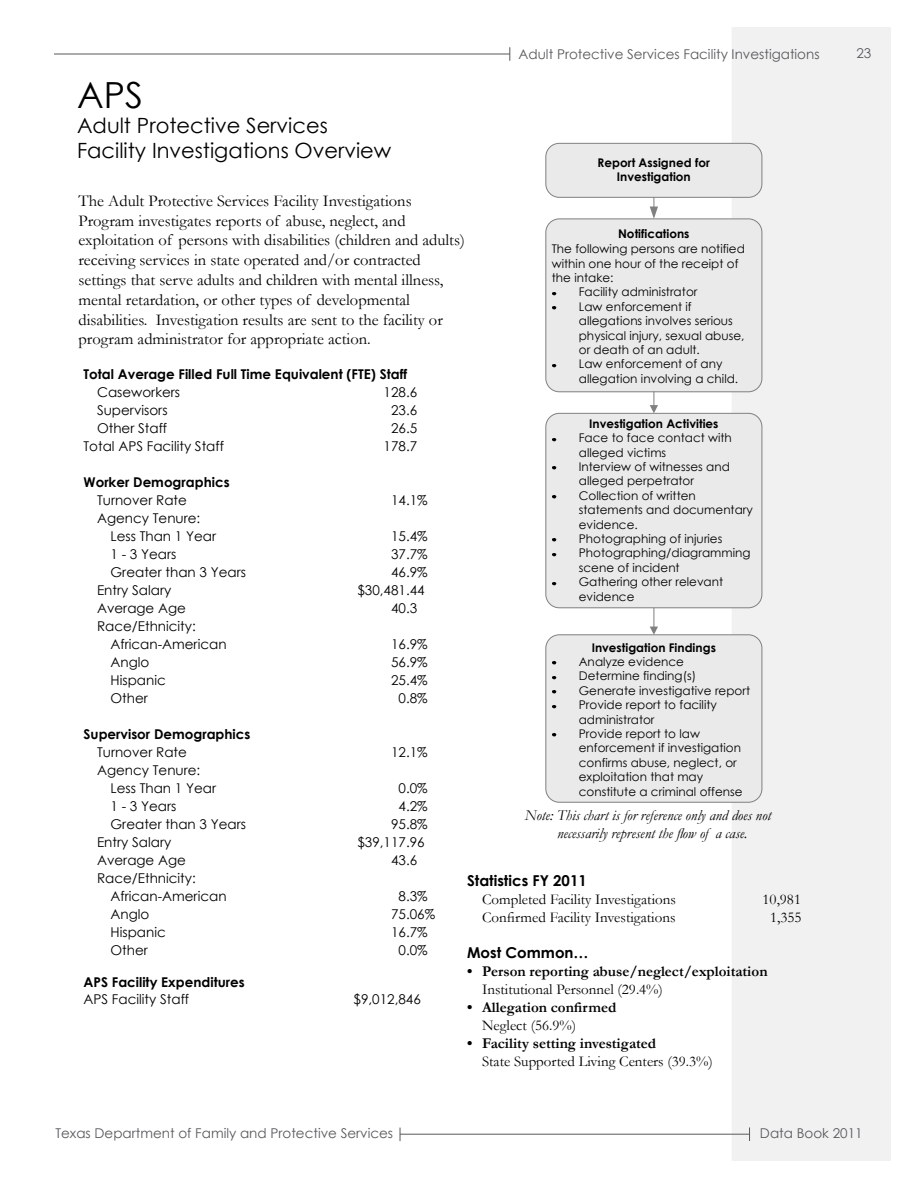
<style>
.page{position:relative;width:918px;height:1188px;background:#fff}
.page>*{position:absolute;margin:0;border:0;box-sizing:border-box;transform-origin:0 0}
.t1{font:36px "Century Gothic";color:#000}
.t2{font:21px/25.2px "Century Gothic";color:#000}
.t3{font:16.5px/19.8px "Garamond";color:#000}
.t4{font:15px "Garamond";color:#000}
.t5{font:700 15px "Garamond";color:#000}
.t6{font:italic 15px/18px "Garamond";color:#000;text-align:center}
.t7{font:700 15px "Century Gothic";color:#000}
.t8{font:13.5px/18px "Century Gothic";color:#000}
.t9{font:700 13.5px "Century Gothic";color:#000}
.t10{font:13.5px "Century Gothic";color:#58595b}
.t11{font:12px/14.4px "Century Gothic";color:#000}
.t12{font:700 12px/14.4px "Century Gothic";color:#000;text-align:center}
</style>
<div class="page">
<div style="left:732px;top:28px;width:158px;height:1132px;background:#f1f1f2"></div>
<div style="left:732px;top:27px;width:159px;height:1134px;border:2px solid #f1f1f2"></div>
<hr style="left:400px;top:1134px;width:349px;height:1px;background:#58595b">
<svg style="left:400px;top:1128px;width:1px;height:13px"></svg>
<svg style="left:749px;top:1127px;width:1px;height:14px"></svg>
<hr style="left:54px;top:54px;width:456px;height:1px;background:#58595b">
<svg style="left:510px;top:47px;width:1px;height:14px"></svg>
<div style="left:546px;top:143px;width:216px;height:54px;background:#eaeaea;border-radius:13px"></div>
<div style="left:546px;top:143px;width:216px;height:55px;border:1px solid #808080;border-radius:13px"></div>
<div style="left:546px;top:219px;width:216px;height:173px;background:#eaeaea;border-radius:13px"></div>
<div style="left:546px;top:219px;width:216px;height:173px;border:1px solid #808080;border-radius:13px"></div>
<img style="left:552px;top:292px;width:4px;height:15px">
<img style="left:552px;top:364px;width:4px;height:4px">
<div style="left:546px;top:635px;width:216px;height:167px;background:#eaeaea;border-radius:13px"></div>
<div style="left:546px;top:635px;width:216px;height:167px;border:1px solid #808080;border-radius:13px"></div>
<img style="left:552px;top:676px;width:4px;height:15px">
<img style="left:552px;top:705px;width:4px;height:4px">
<svg style="left:650px;top:197px;width:8px;height:22px"></svg>
<svg style="left:650px;top:608px;width:8px;height:27px"></svg>
<div style="left:546px;top:413px;width:216px;height:195px;background:#eaeaea;border-radius:13px"></div>
<div style="left:546px;top:413px;width:216px;height:195px;border:1px solid #808080;border-radius:13px"></div>
<img style="left:552px;top:438px;width:4px;height:4px">
<img style="left:552px;top:553px;width:4px;height:4px">
<img style="left:552px;top:582px;width:4px;height:4px">
<svg style="left:650px;top:392px;width:8px;height:21px"></svg>
<h1 class="t1" style="left:77px;top:70px;width:67px">APS</h1>
<h2 class="t2" style="left:77px;top:113px;width:316px">Adult Protective Services<br>Facility Investigations Overview</h2>
<p class="t3" style="left:78px;top:190px;width:388px">The Adult Protective Services Facility Investigations Program investigates reports of abuse, neglect, and exploitation of persons with disabilities (children and adults) receiving services in state operated and/or contracted settings that serve adults and children with mental illness, mental retardation, or other types of developmental disabilities. Investigation results are sent to the facility or program administrator for appropriate action.</p>
<p class="t9" style="left:84px;top:364px;width:325px">Total Average Filled Full Time Equivalent (FTE) Staff</p>
<p class="t8" style="left:97px;top:383px;width:85px">Caseworkers</p>
<p class="t8" style="left:384px;top:383px;width:35px">128.6</p>
<p class="t8" style="left:97px;top:401px;width:72px">Supervisors</p>
<p class="t8" style="left:391px;top:401px;width:28px">23.6</p>
<p class="t8" style="left:97px;top:419px;width:72px">Other Staff</p>
<p class="t8" style="left:391px;top:419px;width:28px">26.5</p>
<p class="t8" style="left:84px;top:437px;width:142px">Total APS Facility Staff</p>
<p class="t8" style="left:384px;top:437px;width:35px">178.7</p>
<p class="t9" style="left:84px;top:472px;width:148px">Worker Demographics</p>
<p class="t8" style="left:97px;top:491px;width:91px">Turnover Rate</p>
<p class="t8" style="left:391px;top:491px;width:38px">14.1%</p>
<p class="t8" style="left:111px;top:509px;width:107px;text-indent:-14px">Agency Tenure:<br>Less Than 1 Year</p>
<p class="t8" style="left:391px;top:527px;width:38px">15.4%</p>
<p class="t8" style="left:111px;top:545px;width:67px">1 - 3 Years</p>
<p class="t8" style="left:391px;top:545px;width:38px">37.7%</p>
<p class="t8" style="left:111px;top:563px;width:137px">Greater than 3 Years</p>
<p class="t8" style="left:391px;top:563px;width:38px">46.9%</p>
<p class="t8" style="left:97px;top:581px;width:76px">Entry Salary</p>
<p class="t8" style="left:357px;top:581px;width:69px">$30,481.44</p>
<p class="t8" style="left:97px;top:599px;width:90px">Average Age</p>
<p class="t8" style="left:391px;top:599px;width:28px">40.3</p>
<p class="t8" style="left:111px;top:617px;width:118px;text-indent:-14px">Race/Ethnicity:<br>African-American</p>
<p class="t8" style="left:391px;top:635px;width:38px">16.9%</p>
<p class="t8" style="left:111px;top:653px;width:40px">Anglo</p>
<p class="t8" style="left:391px;top:653px;width:38px">56.9%</p>
<p class="t8" style="left:111px;top:671px;width:57px">Hispanic</p>
<p class="t8" style="left:391px;top:671px;width:38px">25.4%</p>
<p class="t8" style="left:111px;top:689px;width:39px">Other</p>
<p class="t8" style="left:399px;top:689px;width:31px">0.8%</p>
<p class="t9" style="left:84px;top:724px;width:168px">Supervisor Demographics</p>
<p class="t8" style="left:97px;top:743px;width:91px">Turnover Rate</p>
<p class="t8" style="left:391px;top:743px;width:38px">12.1%</p>
<p class="t8" style="left:111px;top:761px;width:107px;text-indent:-14px">Agency Tenure:<br>Less Than 1 Year</p>
<p class="t8" style="left:399px;top:779px;width:31px">0.0%</p>
<p class="t10" style="left:519px;top:45px;width:303px">Adult Protective Services Facility Investigations</p>
<p class="t10" style="left:857px;top:43px;width:16px">23</p>
<p class="t12" style="left:598px;top:155px;width:114px">Report Assigned for<br>Investigation</p>
<p class="t12" style="left:618px;top:226px;width:73px">Notifications</p>
<p class="t11" style="left:552px;top:241px;width:195px">The following persons are notified</p>
<p class="t11" style="left:552px;top:256px;width:188px">within one hour of the receipt of</p>
<p class="t11" style="left:552px;top:270px;width:63px">the intake:</p>
<p class="t11" style="left:579px;top:285px;width:120px">Facility administrator</p>
<p class="t11" style="left:579px;top:299px;width:114px">Law enforcement if</p>
<p class="t11" style="left:579px;top:313px;width:156px">allegations involves serious</p>
<p class="t11" style="left:579px;top:328px;width:167px">physical injury, sexual abuse,</p>
<p class="t11" style="left:579px;top:342px;width:123px">or death of an adult.</p>
<p class="t11" style="left:579px;top:357px;width:145px">Law enforcement of any</p>
<p class="t11" style="left:579px;top:371px;width:161px">allegation involving a child.</p>
<p class="t12" style="left:589px;top:416px;width:131px">Investigation Activities</p>
<p class="t11" style="left:579px;top:430px;width:176px">Face to face contact with alleged victims<br>Interview of witnesses and alleged perpetrator<br>Collection of written statements and documentary evidence.<br>Photographing of injuries<br>Photographing/diagramming scene of incident<br>Gathering other relevant evidence</p>
<p class="t12" style="left:592px;top:639px;width:126px">Investigation Findings</p>
<p class="t11" style="left:579px;top:654px;width:173px">Analyze evidence<br>Determine finding(s)<br>Generate investigative report<br>Provide report to facility administrator<br>Provide report to law enforcement if investigation confirms abuse, neglect, or exploitation that may constitute a criminal offense</p>
<p class="t8" style="left:111px;top:797px;width:67px">1 - 3 Years</p>
<p class="t8" style="left:399px;top:797px;width:31px">4.2%</p>
<p class="t8" style="left:111px;top:815px;width:137px">Greater than 3 Years</p>
<p class="t8" style="left:391px;top:815px;width:38px">95.8%</p>
<p class="t8" style="left:97px;top:833px;width:76px">Entry Salary</p>
<p class="t8" style="left:357px;top:833px;width:69px">$39,117.96</p>
<p class="t8" style="left:97px;top:851px;width:90px">Average Age</p>
<p class="t8" style="left:391px;top:851px;width:28px">43.6</p>
<p class="t8" style="left:111px;top:869px;width:118px;text-indent:-14px">Race/Ethnicity:<br>African-American</p>
<p class="t8" style="left:399px;top:887px;width:31px">8.3%</p>
<p class="t8" style="left:111px;top:905px;width:40px">Anglo</p>
<p class="t8" style="left:391px;top:905px;width:46px">75.06%</p>
<p class="t8" style="left:111px;top:923px;width:57px">Hispanic</p>
<p class="t8" style="left:391px;top:923px;width:38px">16.7%</p>
<p class="t8" style="left:111px;top:941px;width:39px">Other</p>
<p class="t8" style="left:399px;top:941px;width:31px">0.0%</p>
<p class="t9" style="left:84px;top:972px;width:163px">APS Facility Expenditures</p>
<p class="t8" style="left:84px;top:989px;width:107px">APS Facility Staff</p>
<p class="t8" style="left:354px;top:989px;width:69px">$9,012,846</p>
<p class="t6" style="left:525px;top:806px;width:248px">Note: This chart is for reference only and does not necessarily represent the flow of a case.</p>
<p class="t7" style="left:467px;top:869px;width:121px">Statistics FY 2011</p>
<p class="t4" style="left:482px;top:889px;width:195px">Completed Facility Investigations</p>
<p class="t4" style="left:763px;top:889px;width:40px">10,981</p>
<p class="t4" style="left:482px;top:907px;width:195px">Confirmed Facility Investigations</p>
<p class="t4" style="left:770px;top:907px;width:33px">1,355</p>
<p class="t7" style="left:467px;top:941px;width:123px">Most Common…</p>
<p class="t5" style="left:467px;top:961px;width:302px">• Person reporting abuse/neglect/exploitation</p>
<p class="t4" style="left:482px;top:979px;width:182px">Institutional Personnel (29.4%)</p>
<p class="t5" style="left:467px;top:997px;width:151px">• Allegation confirmed</p>
<p class="t4" style="left:482px;top:1015px;width:96px">Neglect (56.9%)</p>
<p class="t5" style="left:467px;top:1033px;width:191px">• Facility setting investigated</p>
<p class="t4" style="left:482px;top:1051px;width:232px">State Supported Living Centers (39.3%)</p>
<p class="t10" style="left:55px;top:1123px;width:339px">Texas Department of Family and Protective Services</p>
<p class="t10" style="left:760px;top:1123px;width:104px">Data Book 2011</p>
</div>
